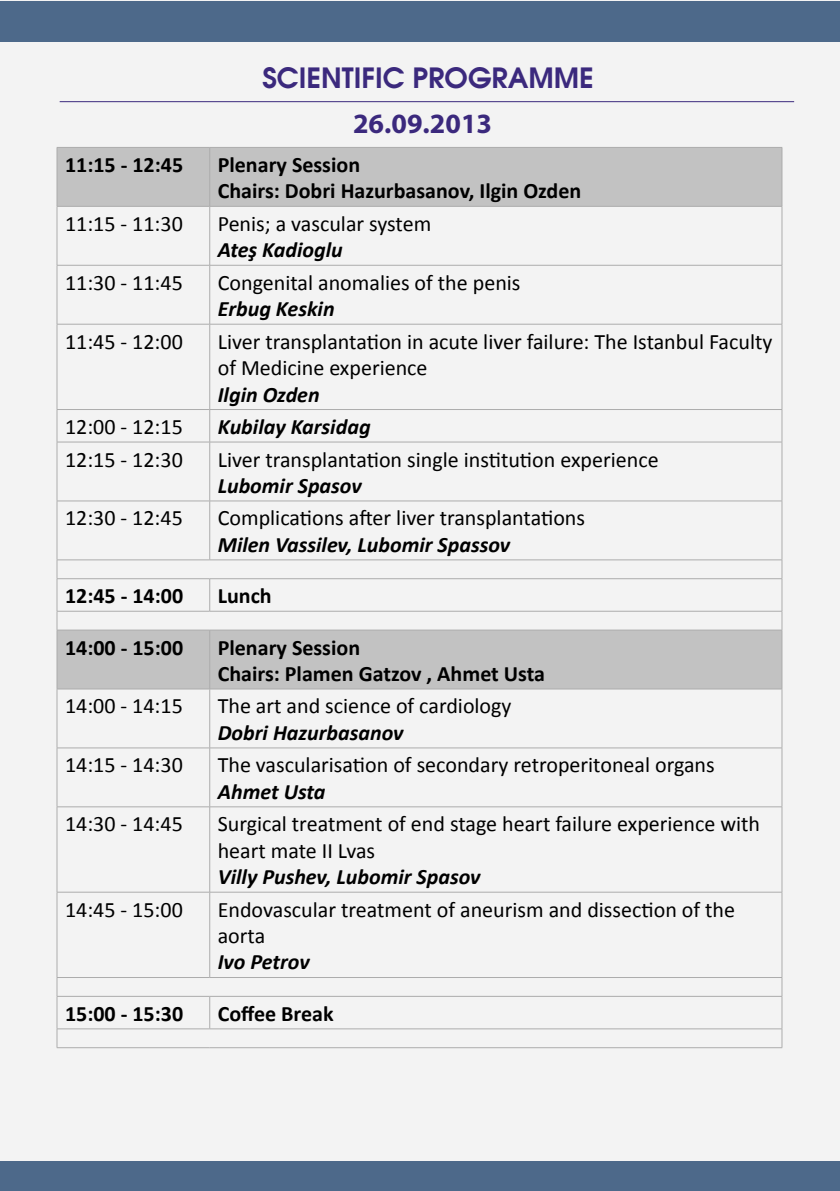
<style>
.page{position:relative;width:840px;height:1191px;background:#fff}
.page>*{position:absolute;margin:0;border:0;box-sizing:border-box;transform-origin:0 0}
.t1{font:700 28px "Avalon";color:#3b297d}
.t2{font:700 28px "Myriad Pro";color:#3b297d}
.t3{font:22px/26.4px "Calibri";color:#000}
.t4{font:700 22px/26.4px "Calibri";color:#000}
.t5{font:italic 700 22px "Calibri";color:#000}
</style>
<div class="page">
<div style="left:0;top:0;width:839px;height:1191px;background:#f3f3f3"></div>
<div style="left:0;top:1px;width:839px;height:41px;background:#4d698a"></div>
<div style="left:0;top:1161px;width:839px;height:30px;background:#4d698a"></div>
<hr style="left:60px;top:101px;width:733px;height:1px;background:#3b297d">
<svg style="left:58px;top:148px;width:723px;height:540px"></svg>
<hr style="left:57px;top:147px;width:153px;height:1px;background:#acacac">
<hr style="left:57px;top:148px;width:1px;height:58px;background:#acacac">
<hr style="left:210px;top:147px;width:571px;height:1px;background:#acacac">
<hr style="left:209px;top:148px;width:1px;height:58px;background:#acacac">
<hr style="left:781px;top:148px;width:1px;height:58px;background:#acacac">
<hr style="left:57px;top:206px;width:153px;height:1px;background:#acacac">
<hr style="left:57px;top:207px;width:1px;height:58px;background:#acacac">
<hr style="left:210px;top:206px;width:571px;height:1px;background:#acacac">
<hr style="left:209px;top:207px;width:1px;height:58px;background:#acacac">
<hr style="left:781px;top:207px;width:1px;height:58px;background:#acacac">
<hr style="left:57px;top:265px;width:153px;height:1px;background:#acacac">
<hr style="left:57px;top:265px;width:1px;height:59px;background:#acacac">
<hr style="left:210px;top:265px;width:571px;height:1px;background:#acacac">
<hr style="left:209px;top:265px;width:1px;height:59px;background:#acacac">
<hr style="left:781px;top:265px;width:1px;height:59px;background:#acacac">
<hr style="left:57px;top:324px;width:153px;height:1px;background:#acacac">
<hr style="left:57px;top:324px;width:1px;height:85px;background:#acacac">
<hr style="left:210px;top:324px;width:571px;height:1px;background:#acacac">
<hr style="left:209px;top:324px;width:1px;height:85px;background:#acacac">
<hr style="left:781px;top:324px;width:1px;height:85px;background:#acacac">
<hr style="left:57px;top:409px;width:153px;height:1px;background:#acacac">
<hr style="left:57px;top:410px;width:1px;height:32px;background:#acacac">
<hr style="left:210px;top:409px;width:571px;height:1px;background:#acacac">
<hr style="left:209px;top:410px;width:1px;height:32px;background:#acacac">
<hr style="left:781px;top:410px;width:1px;height:32px;background:#acacac">
<hr style="left:57px;top:442px;width:153px;height:1px;background:#acacac">
<hr style="left:57px;top:442px;width:1px;height:59px;background:#acacac">
<hr style="left:210px;top:442px;width:571px;height:1px;background:#acacac">
<hr style="left:209px;top:442px;width:1px;height:59px;background:#acacac">
<hr style="left:781px;top:442px;width:1px;height:59px;background:#acacac">
<hr style="left:57px;top:500px;width:153px;height:1px;background:#acacac">
<hr style="left:57px;top:501px;width:1px;height:58px;background:#acacac">
<hr style="left:210px;top:500px;width:571px;height:1px;background:#acacac">
<hr style="left:209px;top:501px;width:1px;height:58px;background:#acacac">
<hr style="left:781px;top:501px;width:1px;height:58px;background:#acacac">
<hr style="left:57px;top:559px;width:153px;height:1px;background:#acacac">
<svg style="left:57px;top:560px;width:1px;height:18px"></svg>
<hr style="left:210px;top:559px;width:571px;height:1px;background:#acacac">
<svg style="left:781px;top:560px;width:1px;height:18px"></svg>
<hr style="left:57px;top:578px;width:153px;height:1px;background:#acacac">
<hr style="left:57px;top:579px;width:1px;height:32px;background:#acacac">
<hr style="left:210px;top:578px;width:571px;height:1px;background:#acacac">
<hr style="left:209px;top:579px;width:1px;height:32px;background:#acacac">
<hr style="left:781px;top:579px;width:1px;height:32px;background:#acacac">
<hr style="left:57px;top:611px;width:153px;height:1px;background:#acacac">
<svg style="left:57px;top:611px;width:1px;height:19px"></svg>
<hr style="left:210px;top:611px;width:571px;height:1px;background:#acacac">
<svg style="left:781px;top:611px;width:1px;height:19px"></svg>
<hr style="left:57px;top:630px;width:153px;height:1px;background:#acacac">
<hr style="left:57px;top:630px;width:1px;height:58px;background:#acacac">
<hr style="left:210px;top:630px;width:571px;height:1px;background:#acacac">
<hr style="left:209px;top:630px;width:1px;height:58px;background:#acacac">
<hr style="left:781px;top:630px;width:1px;height:58px;background:#acacac">
<hr style="left:57px;top:688px;width:153px;height:1px;background:#acacac">
<hr style="left:57px;top:689px;width:1px;height:58px;background:#acacac">
<hr style="left:210px;top:688px;width:571px;height:1px;background:#acacac">
<hr style="left:209px;top:689px;width:1px;height:58px;background:#acacac">
<hr style="left:781px;top:689px;width:1px;height:58px;background:#acacac">
<hr style="left:57px;top:747px;width:153px;height:1px;background:#acacac">
<hr style="left:57px;top:748px;width:1px;height:58px;background:#acacac">
<hr style="left:210px;top:747px;width:571px;height:1px;background:#acacac">
<hr style="left:209px;top:748px;width:1px;height:58px;background:#acacac">
<hr style="left:781px;top:748px;width:1px;height:58px;background:#acacac">
<hr style="left:57px;top:806px;width:153px;height:1px;background:#acacac">
<hr style="left:57px;top:807px;width:1px;height:85px;background:#acacac">
<hr style="left:210px;top:806px;width:571px;height:1px;background:#acacac">
<hr style="left:209px;top:807px;width:1px;height:85px;background:#acacac">
<hr style="left:781px;top:807px;width:1px;height:85px;background:#acacac">
<hr style="left:57px;top:892px;width:153px;height:1px;background:#acacac">
<hr style="left:57px;top:892px;width:1px;height:85px;background:#acacac">
<hr style="left:210px;top:892px;width:571px;height:1px;background:#acacac">
<hr style="left:209px;top:892px;width:1px;height:85px;background:#acacac">
<hr style="left:781px;top:892px;width:1px;height:85px;background:#acacac">
<hr style="left:57px;top:977px;width:153px;height:1px;background:#acacac">
<svg style="left:57px;top:978px;width:1px;height:18px"></svg>
<hr style="left:210px;top:977px;width:571px;height:1px;background:#acacac">
<svg style="left:781px;top:977px;width:1px;height:19px"></svg>
<hr style="left:57px;top:996px;width:153px;height:1px;background:#acacac">
<hr style="left:57px;top:996px;width:1px;height:32px;background:#acacac">
<hr style="left:210px;top:996px;width:571px;height:1px;background:#acacac">
<hr style="left:209px;top:996px;width:1px;height:32px;background:#acacac">
<hr style="left:781px;top:996px;width:1px;height:32px;background:#acacac">
<hr style="left:57px;top:1028px;width:153px;height:1px;background:#acacac">
<svg style="left:57px;top:1029px;width:1px;height:18px"></svg>
<hr style="left:210px;top:1028px;width:571px;height:1px;background:#acacac">
<svg style="left:781px;top:1029px;width:1px;height:18px"></svg>
<hr style="left:57px;top:1047px;width:153px;height:1px;background:#acacac">
<hr style="left:210px;top:1047px;width:571px;height:1px;background:#acacac">
<p class="t1" style="left:262px;top:59px;width:332px">SCIENTIFIC PROGRAMME</p>
<p class="t2" style="left:353px;top:105px;width:140px">26.09.2013</p>
<p class="t4" style="left:65px;top:151px;width:120px">11:15 - 12:45</p>
<p class="t4" style="left:218px;top:151px;width:365px">Plenary Session<br>Chairs: Dobri Hazurbasanov, Ilgin Ozden</p>
<p class="t3" style="left:65px;top:210px;width:119px">11:15 - 11:30</p>
<p class="t3" style="left:218px;top:210px;width:215px">Penis; a vascular system</p>
<p class="t5" style="left:218px;top:236px;width:126px">Ateş Kadioglu</p>
<p class="t3" style="left:65px;top:269px;width:119px">11:30 - 11:45</p>
<p class="t3" style="left:218px;top:269px;width:304px">Congenital anomalies of the penis</p>
<p class="t5" style="left:218px;top:295px;width:118px">Erbug Keskin</p>
<p class="t3" style="left:65px;top:328px;width:119px">11:45 - 12:00</p>
<p class="t3" style="left:218px;top:328px;width:556px">Liver transplantation in acute liver failure: The Istanbul Faculty of Medicine experience</p>
<p class="t5" style="left:218px;top:380px;width:103px">Ilgin Ozden</p>
<p class="t3" style="left:65px;top:413px;width:119px">12:00 - 12:15</p>
<p class="t5" style="left:218px;top:413px;width:154px">Kubilay Karsidag</p>
<p class="t3" style="left:65px;top:446px;width:119px">12:15 - 12:30</p>
<p class="t3" style="left:218px;top:446px;width:442px">Liver transplantation single institution experience</p>
<p class="t5" style="left:218px;top:471px;width:145px">Lubomir Spasov</p>
<p class="t3" style="left:65px;top:505px;width:119px">12:30 - 12:45</p>
<p class="t3" style="left:218px;top:505px;width:368px">Complications after liver transplantations</p>
<p class="t5" style="left:218px;top:530px;width:294px">Milen Vassilev, Lubomir Spassov</p>
<p class="t4" style="left:65px;top:582px;width:120px">12:45 - 14:00</p>
<p class="t4" style="left:218px;top:582px;width:55px">Lunch</p>
<p class="t4" style="left:65px;top:634px;width:120px">14:00 - 15:00</p>
<p class="t4" style="left:218px;top:634px;width:328px">Plenary Session<br>Chairs: Plamen Gatzov , Ahmet Usta</p>
<p class="t3" style="left:65px;top:693px;width:119px">14:00 - 14:15</p>
<p class="t3" style="left:218px;top:693px;width:295px">The art and science of cardiology</p>
<p class="t5" style="left:218px;top:718px;width:187px">Dobri Hazurbasanov</p>
<p class="t3" style="left:65px;top:752px;width:119px">14:15 - 14:30</p>
<p class="t3" style="left:218px;top:752px;width:498px">The vascularisation of secondary retroperitoneal organs</p>
<p class="t5" style="left:218px;top:777px;width:109px">Ahmet Usta</p>
<p class="t3" style="left:65px;top:811px;width:119px">14:30 - 14:45</p>
<p class="t3" style="left:218px;top:811px;width:543px">Surgical treatment of end stage heart failure experience with heart mate II Lvas</p>
<p class="t5" style="left:218px;top:863px;width:264px">Villy Pushev, Lubomir Spasov</p>
<p class="t3" style="left:65px;top:896px;width:119px">14:45 - 15:00</p>
<p class="t3" style="left:218px;top:896px;width:518px">Endovascular treatment of aneurism and dissection of the aorta</p>
<p class="t5" style="left:218px;top:948px;width:93px">Ivo Petrov</p>
<p class="t4" style="left:65px;top:1000px;width:120px">15:00 - 15:30</p>
<p class="t4" style="left:218px;top:1000px;width:117px">Coffee Break</p>
</div>
